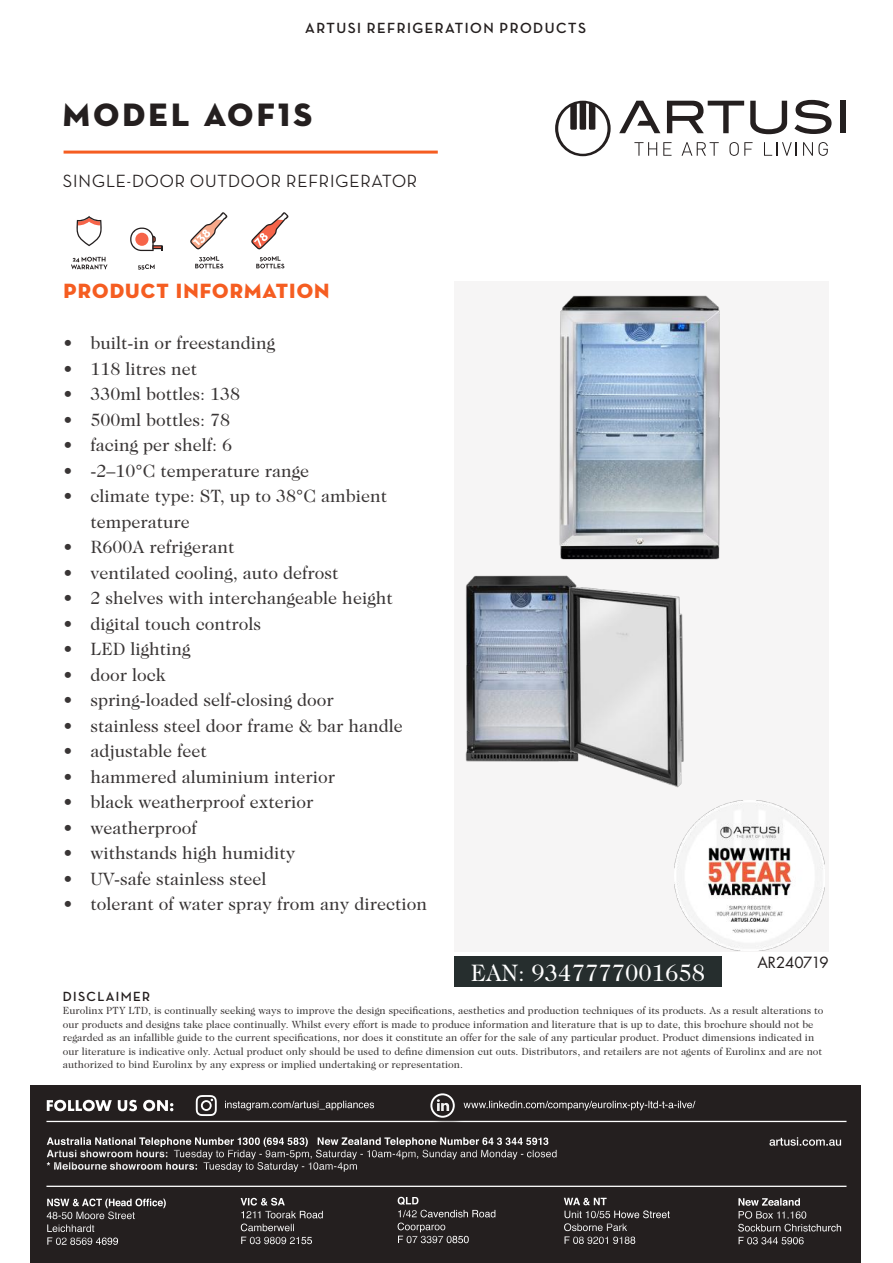
<style>
.page{position:relative;width:893px;height:1263px;background:#fff}
.page>*{position:absolute;margin:0;border:0;box-sizing:border-box;transform-origin:0 0}
.t1{font:33px "Neutraface Display Titling";letter-spacing:.1em;color:#241f1f}
.t2{font:24px "Caslon 224 Std";color:#fff}
.t3{font:21px "Neutraface Display Titling";letter-spacing:.05em;color:#f55d21}
.t4{font:18px/25.5px "Caslon 224 Std";color:#393535}
.t5{font:500 18px "Neutraface Display";letter-spacing:.05em;color:#241f1f}
.t6{font:700 15px "Neutraface Display";letter-spacing:.1em;color:#241f1f}
.t7{font:15px "Futura";letter-spacing:-.02em;color:#241f1f}
.t8{font:700 13.5px "Neutraface Display";letter-spacing:.1em;color:#241f1f}
.t9{font:10.5px/13.5px "Caslon 224 Std";color:#393535}
</style>
<div class="page">
<div style="left:454px;top:282px;width:374px;height:670px;background:#f6f5f5"></div>
<svg style="left:555px;top:101px;width:56px;height:55px"></svg>
<svg style="left:619px;top:101px;width:41px;height:32px"></svg>
<div style="left:840px;top:101px;width:5px;height:32px;background:#241f1f"></div>
<svg style="left:794px;top:100px;width:37px;height:34px"></svg>
<svg style="left:750px;top:101px;width:37px;height:33px"></svg>
<svg style="left:667px;top:101px;width:77px;height:32px"></svg>
<svg style="left:634px;top:142px;width:23px;height:14px"></svg>
<svg style="left:663px;top:142px;width:8px;height:14px"></svg>
<svg style="left:681px;top:142px;width:38px;height:14px"></svg>
<svg style="left:729px;top:142px;width:24px;height:14px"></svg>
<svg style="left:764px;top:142px;width:33px;height:14px"></svg>
<svg style="left:803px;top:142px;width:25px;height:14px"></svg>
<hr style="left:64px;top:151px;width:374px;height:3px;background:#f55d21">
<div style="left:454px;top:956px;width:268px;height:31px;background:#262e2e"></div>
<div style="left:31px;top:1085px;width:830px;height:178px;background:#241f1f"></div>
<svg style="left:196px;top:1095px;width:21px;height:21px"></svg>
<svg style="left:47px;top:1100px;width:126px;height:11px"></svg>
<svg style="left:225px;top:1101px;width:149px;height:9px"></svg>
<svg style="left:467px;top:1101px;width:228px;height:9px"></svg>
<hr style="left:46px;top:1186px;width:800px;height:1px;background:#fff">
<hr style="left:46px;top:1121px;width:800px;height:1px;background:#fff">
<svg style="left:47px;top:1137px;width:510px;height:35px"></svg>
<svg style="left:769px;top:1137px;width:72px;height:9px"></svg>
<svg style="left:47px;top:1198px;width:119px;height:47px"></svg>
<div style="left:736px;top:1221px;width:118px;height:23px;background:#241f1f;opacity:.68"></div>
<div style="left:736px;top:1209px;width:83px;height:22px;background:#241f1f"></div>
<svg style="left:738px;top:1198px;width:103px;height:33px"></svg>
<svg style="left:398px;top:1197px;width:97px;height:46px"></svg>
<div style="left:562px;top:1195px;width:57px;height:23px;background:#241f1f;opacity:.68"></div>
<svg style="left:564px;top:1198px;width:106px;height:46px"></svg>
<svg style="left:241px;top:1211px;width:82px;height:33px"></svg>
<div style="left:238px;top:1195px;width:59px;height:23px;background:#241f1f;opacity:.68"></div>
<svg style="left:241px;top:1198px;width:44px;height:7px"></svg>
<div style="left:428px;top:1091px;width:39px;height:39px;background:#241f1f;opacity:.68"></div>
<div style="left:430px;top:1093px;width:25px;height:25px;border:2px solid #fff;border-radius:50%"></div>
<svg style="left:437px;top:1099px;width:12px;height:12px"></svg>
<img style="left:674px;top:801px;width:150px;height:150px">
<img style="left:559px;top:295px;width:161px;height:265px">
<img style="left:465px;top:575px;width:219px;height:213px">
<svg style="left:76px;top:216px;width:26px;height:30px"></svg>
<svg style="left:71px;top:257px;width:37px;height:12px"></svg>
<svg style="left:130px;top:228px;width:33px;height:23px"></svg>
<div style="left:135px;top:233px;width:13px;height:13px;background:#f66449;border-radius:50%"></div>
<svg style="left:138px;top:264px;width:17px;height:6px"></svg>
<svg style="left:195px;top:256px;width:28px;height:12px"></svg>
<svg style="left:190px;top:213px;width:37px;height:36px"></svg>
<svg style="left:256px;top:256px;width:28px;height:12px"></svg>
<svg style="left:251px;top:213px;width:37px;height:36px"></svg>
<h3 class="t6" style="left:305px;top:20px;width:282px">ARTUSI REFRIGERATION PRODUCTS</h3>
<h1 class="t1" style="left:63px;top:94px;width:251px">MODEL AOF1S</h1>
<h3 class="t5" style="left:63px;top:171px;width:356px">SINGLE-DOOR OUTDOOR REFRIGERATOR</h3>
<h3 class="t3" style="left:64px;top:278px;width:267px">PRODUCT INFORMATION</h3>
<h3 class="t4" style="left:64px;top:330px;width:213px">• built-in or freestanding</h3>
<h3 class="t4" style="left:64px;top:355px;width:135px">• 118 litres net</h3>
<h3 class="t4" style="left:64px;top:381px;width:178px">• 330ml bottles: 138</h3>
<h3 class="t4" style="left:64px;top:406px;width:168px">• 500ml bottles: 78</h3>
<h3 class="t4" style="left:64px;top:432px;width:170px">• facing per shelf: 6</h3>
<h3 class="t4" style="left:64px;top:457px;width:247px">• -2–10°C temperature range</h3>
<h3 class="t4" style="left:91px;top:483px;width:298px;text-indent:-27px">• climate type: ST, up to 38°C ambient temperature</h3>
<h3 class="t4" style="left:64px;top:534px;width:173px">• R600A refrigerant</h3>
<h3 class="t4" style="left:64px;top:559px;width:277px">• ventilated cooling, auto defrost</h3>
<h3 class="t4" style="left:64px;top:585px;width:331px">• 2 shelves with interchangeable height</h3>
<h3 class="t4" style="left:64px;top:610px;width:199px">• digital touch controls</h3>
<h3 class="t4" style="left:64px;top:636px;width:129px">• LED lighting</h3>
<h3 class="t4" style="left:64px;top:661px;width:104px">• door lock</h3>
<h3 class="t4" style="left:64px;top:687px;width:272px">• spring-loaded self-closing door</h3>
<h3 class="t4" style="left:64px;top:712px;width:341px">• stainless steel door frame &amp; bar handle</h3>
<h3 class="t4" style="left:64px;top:738px;width:145px">• adjustable feet</h3>
<h3 class="t4" style="left:64px;top:763px;width:273px">• hammered aluminium interior</h3>
<h3 class="t4" style="left:64px;top:789px;width:252px">• black weatherproof exterior</h3>
<h3 class="t4" style="left:64px;top:814px;width:135px">• weatherproof</h3>
<h3 class="t4" style="left:64px;top:840px;width:234px">• withstands high humidity</h3>
<h3 class="t4" style="left:64px;top:865px;width:205px">• UV-safe stainless steel</h3>
<h3 class="t4" style="left:64px;top:891px;width:365px">• tolerant of water spray from any direction</h3>
<h2 class="t2" style="left:471px;top:958px;width:236px">EAN: 9347777001658</h2>
<h3 class="t7" style="left:757px;top:952px;width:73px">AR240719</h3>
<p class="t8" style="left:63px;top:989px;width:89px">DISCLAIMER</p>
<p class="t9" style="left:63px;top:1004px;width:762px">Eurolinx PTY LTD, is continually seeking ways to improve the design specifications, aesthetics and production techniques of its products. As a result alterations to our products and designs take place continually. Whilst every effort is made to produce information and literature that is up to date, this brochure should not be regarded as an infallible guide to the current specifications, nor does it constitute an offer for the sale of any particular product. Product dimensions indicated in our literature is indicative only. Actual product only should be used to define dimension cut outs. Distributors, and retailers are not agents of Eurolinx and are not authorized to bind Eurolinx by any express or implied undertaking or representation.</p>
</div>
